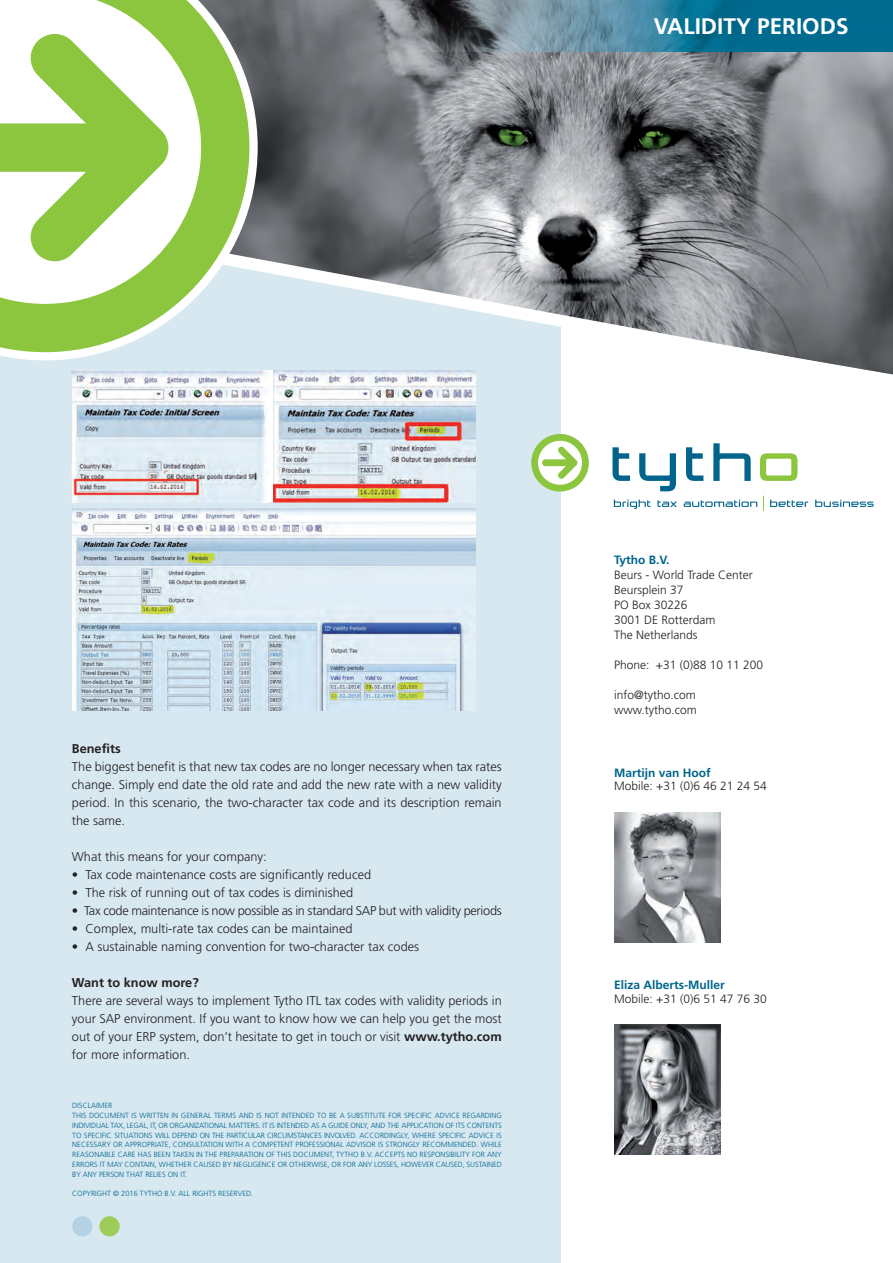
<style>
.page{position:relative;width:893px;height:1263px;background:#fff}
.page>*{position:absolute;margin:0;border:0;box-sizing:border-box;transform-origin:0 0}
.t1{font:700 22.5px "Frutiger";color:#fff}
.t2{font:300 12.75px/18px "Frutiger";color:#231f20;text-align:justify}
.t3{font:300 12.75px "Frutiger";letter-spacing:-.02em;color:#231f20}
.t4{font:700 12.75px "Frutiger";color:#231f20}
.t5{font:300 12px/15px "Frutiger";color:#231f20}
.t6{font:700 12px "Frutiger";color:#00648d}
.t7{font:300 7.5px/9.8px "Frutiger";color:#00648d}
.s1{font-weight:700}
</style>
<div class="page">
<div style="left:0;top:183px;width:893px;height:1080px;background:#d7e8f1"></div>
<div style="left:561px;top:290px;width:332px;height:973px;background:#fff"></div>
<img style="left:258px;top:0;width:635px;height:201px">
<div style="left:72px;top:1216px;width:20px;height:20px;background:#b4d2e3;border-radius:50%"></div>
<div style="left:99px;top:1216px;width:21px;height:20px;background:#9dcd58;border-radius:50%"></div>
<svg style="left:38px;top:201px;width:855px;height:200px"></svg>
<img style="left:614px;top:812px;width:106px;height:130px">
<img style="left:614px;top:1025px;width:106px;height:130px">
<svg style="left:0;top:0;width:258px;height:360px"></svg>
<svg style="left:0;top:0;width:249px;height:352px"></svg>
<svg style="left:0;top:34px;width:168px;height:227px"></svg>
<img style="left:388px;top:0;width:505px;height:51px">
<svg style="left:612px;top:447px;width:18px;height:34px"></svg>
<svg style="left:639px;top:453px;width:37px;height:38px"></svg>
<svg style="left:686px;top:447px;width:17px;height:34px"></svg>
<svg style="left:713px;top:443px;width:38px;height:38px"></svg>
<svg style="left:760px;top:453px;width:37px;height:28px"></svg>
<svg style="left:531px;top:434px;width:58px;height:57px"></svg>
<svg style="left:614px;top:500px;width:37px;height:9px"></svg>
<svg style="left:657px;top:500px;width:20px;height:7px"></svg>
<svg style="left:684px;top:500px;width:73px;height:7px"></svg>
<svg style="left:770px;top:500px;width:38px;height:7px"></svg>
<svg style="left:815px;top:500px;width:59px;height:7px"></svg>
<svg style="left:763px;top:496px;width:1px;height:15px"></svg>
<div style="left:72px;top:370px;width:202px;height:132px;background:#fff"></div>
<img style="left:72px;top:370px;width:197px;height:132px">
<img style="left:73px;top:509px;width:403px;height:201px">
<img style="left:274px;top:370px;width:202px;height:132px">
<h1 class="t1" style="left:654px;top:17px;width:196px">VALIDITY PERIODS</h1>
<h2 class="t4" style="left:72px;top:743px;width:50px">Benefits</h2>
<p class="t2" style="left:72px;top:758px;width:431px">The biggest benefit is that new tax codes are no longer necessary when tax rates change. Simply end date the old rate and add the new rate with a new validity period. In this scenario, the two-character tax code and its description remain the same.</p>
<h2 class="t2" style="left:72px;top:848px;width:196px">What this means for your company:</h2>
<h2 class="t2" style="left:72px;top:866px;width:301px">• Tax code maintenance costs are significantly reduced</h2>
<h2 class="t2" style="left:72px;top:884px;width:283px">• The risk of running out of tax codes is diminished</h2>
<h2 class="t3" style="left:72px;top:905px;width:431px">• Tax code maintenance is now possible as in standard SAP but with validity periods</h2>
<h2 class="t2" style="left:72px;top:920px;width:282px">• Complex, multi-rate tax codes can be maintained</h2>
<h2 class="t2" style="left:72px;top:938px;width:349px">• A sustainable naming convention for two-character tax codes</h2>
<h2 class="t4" style="left:72px;top:977px;width:128px">Want to know more?</h2>
<p class="t2" style="left:72px;top:992px;width:431px">There are several ways to implement Tytho ITL tax codes with validity periods in your SAP environment. If you want to know how we can help you get the most out of your ERP system, don’t hesitate to get in touch or visit <span class="s1">www.tytho.com </span>for more information.</p>
<p class="t7" style="left:72px;top:1101px;width:431px">DISCLAIMER<br>THIS DOCUMENT IS WRITTEN IN GENERAL TERMS AND IS NOT INTENDED TO BE A SUBSTITUTE FOR SPECIFIC ADVICE REGARDING INDIVIDUAL TAX, LEGAL, IT, OR ORGANIZATIONAL MATTERS. IT IS INTENDED AS A GUIDE ONLY, AND THE APPLICATION OF ITS CONTENTS TO SPECIFIC SITUATIONS WILL DEPEND ON THE PARTICULAR CIRCUMSTANCES INVOLVED. ACCORDINGLY, WHERE SPECIFIC ADVICE IS NECESSARY OR APPROPRIATE, CONSULTATION WITH A COMPETENT PROFESSIONAL ADVISOR IS STRONGLY RECOMMENDED. WHILE REASONABLE CARE HAS BEEN TAKEN IN THE PREPARATION OF THIS DOCUMENT, TYTHO B.V. ACCEPTS NO RESPONSIBILITY FOR ANY ERRORS IT MAY CONTAIN, WHETHER CAUSED BY NEGLIGENCE OR OTHERWISE, OR FOR ANY LOSSES, HOWEVER CAUSED, SUSTAINED BY ANY PERSON THAT RELIES ON IT.</p>
<p class="t7" style="left:72px;top:1189px;width:182px">COPYRIGHT © 2016 TYTHO B.V. ALL RIGHTS RESERVED.</p>
<h3 class="t6" style="left:614px;top:555px;width:57px">Tytho B.V.</h3>
<h3 class="t5" style="left:614px;top:568px;width:140px">Beurs - World Trade Center<br>Beursplein 37<br>PO Box 30226<br>3001 DE Rotterdam<br>The Netherlands</h3>
<h3 class="t5" style="left:614px;top:658px;width:150px">Phone: +31 (0)88 10 11 200</h3>
<h3 class="t5" style="left:614px;top:688px;width:84px">info@tytho.com www.tytho.com</h3>
<h3 class="t6" style="left:614px;top:768px;width:98px">Martijn van Hoof</h3>
<h3 class="t5" style="left:614px;top:779px;width:154px">Mobile: +31 (0)6 46 21 24 54</h3>
<h3 class="t6" style="left:614px;top:980px;width:112px">Eliza Alberts-Muller</h3>
<h3 class="t5" style="left:614px;top:992px;width:154px">Mobile: +31 (0)6 51 47 76 30</h3>
</div>
